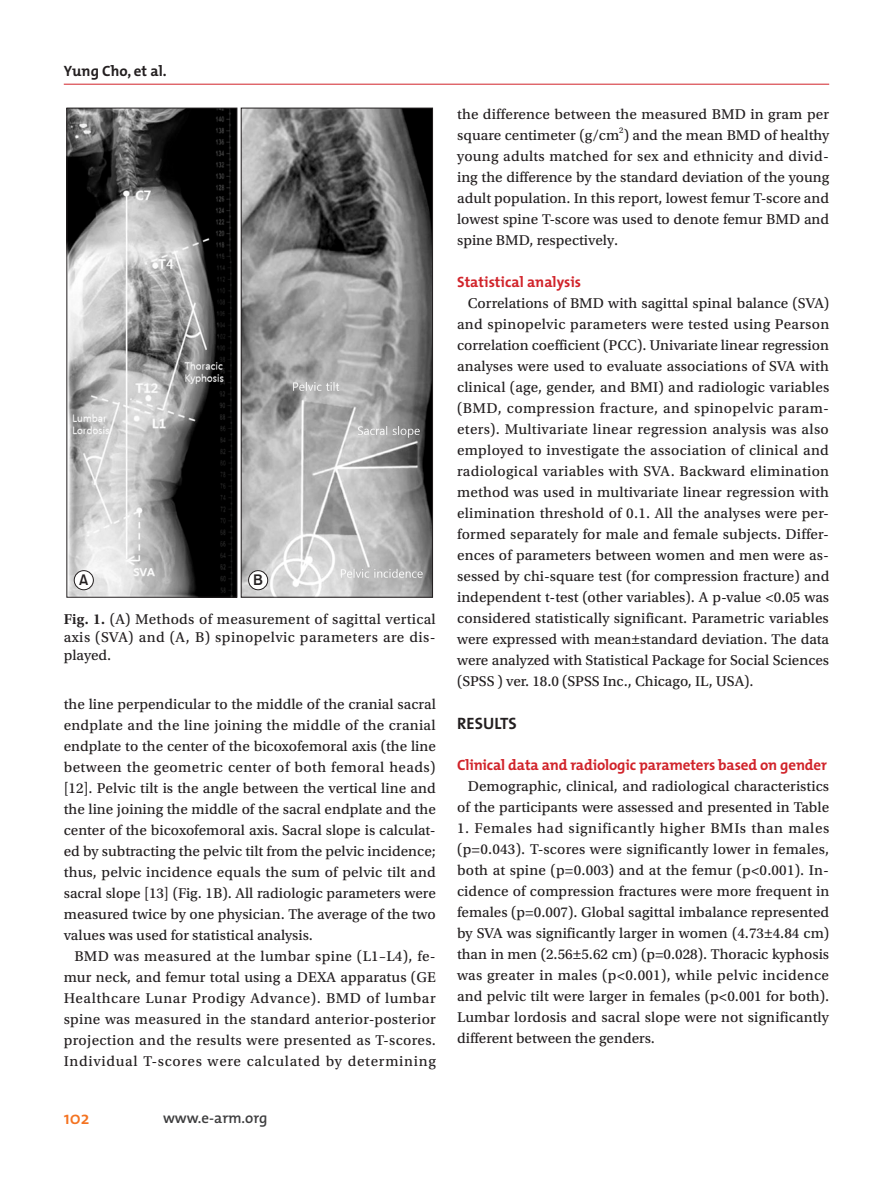
<style>
.page{position:relative;width:893px;height:1191px;background:#fff}
.page>*{position:absolute;margin:0;border:0;box-sizing:border-box;transform-origin:0 0}
.t1{font:600 18px "The Mix";color:#f47321}
.서론{font:700 16.5px "The Mix";color:#231f20}
.바탕글{font:15px/21px "Utopia Std Capt";color:#231f20;text-align:justify}
.그림{font:15px/18px "Utopia Std Capt";letter-spacing:.03em;color:#231f20;text-align:justify}
._1{font:700 15px "The Mix";letter-spacing:-.01em;color:#d1232a}
.쪽제목_짝{font:700 15px "The Mix";color:#231f20}
.t2{font:600 15px "The Mix";color:#3e3e3f}
.t3{font:15px "Gothic 725 BT Bold A";color:#231f20}
.바탕글-2{font:8.7px "Utopia Std Capt";color:#231f20}
.s1{font-family:"Utopia Std";font-weight:600}
</style>
<div class="page">
<hr style="left:64px;top:84px;width:765px;height:1px;background:#d1232a">
<svg style="left:66px;top:108px;width:367px;height:490px;background:#858585"></svg>
<div style="left:74px;top:570px;width:19px;height:20px;background:#fff;border-radius:50%"></div>
<div style="left:74px;top:570px;width:20px;height:20px;border:1px solid #231f20;border-radius:50%"></div>
<div style="left:249px;top:570px;width:19px;height:20px;background:#fff;border-radius:50%"></div>
<div style="left:248px;top:570px;width:20px;height:20px;border:1px solid #231f20;border-radius:50%"></div>
<p class="쪽제목_짝" style="left:64px;top:59px;width:104px">Yung Cho, et al.</p>
<p class="t3" style="left:79px;top:571px;width:11px">A</p>
<p class="t3" style="left:253px;top:571px;width:11px">B</p>
<p class="그림" style="left:64px;top:610px;width:374px"><span class="s1">Fig. 1.</span> (A) Methods of measurement of sagittal vertical axis (SVA) and (A, B) spinopelvic parameters are dis&shy;played.</p>
<p class="바탕글" style="left:64px;top:693px;width:374px">the line perpendicular to the middle of the cranial sacral endplate and the line joining the middle of the cranial endplate to the center of the bicoxofemoral axis (the line between the geometric center of both femoral heads) [12]. Pelvic tilt is the angle between the vertical line and the line joining the middle of the sacral endplate and the center of the bicoxofemoral axis. Sacral slope is calculat&shy;ed by subtracting the pelvic tilt from the pelvic incidence; thus, pelvic incidence equals the sum of pelvic tilt and sacral slope [13] (Fig. 1B). All radiologic parameters were measured twice by one physician. The average of the two values was used for statistical analysis.</p>
<p class="바탕글" style="left:64px;top:945px;width:374px;text-indent:11px">BMD was measured at the lumbar spine (L1–L4), fe&shy;mur neck, and femur total using a DEXA apparatus (GE Healthcare Lunar Prodigy Advance). BMD of lumbar spine was measured in the standard anterior-posterior projection and the results were presented as T-scores.<br>Individual T-scores were calculated by determining</p>
<p class="t1" style="left:64px;top:1102px;width:27px">102</p>
<p class="t2" style="left:163px;top:1105px;width:106px">www.e-arm.org</p>
<p class="바탕글" style="left:457px;top:104px;width:374px">the difference between the measured BMD in gram per square centimeter (g/cm ) and the mean BMD of healthy</p>
<p class="바탕글-2" style="left:619px;top:125px;width:6px">2</p>
<p class="바탕글" style="left:457px;top:146px;width:374px">young adults matched for sex and ethnicity and divid&shy;ing the difference by the standard deviation of the young adult population. In this report, lowest femur T-score and lowest spine T-score was used to denote femur BMD and spine BMD, respectively.</p>
<p class="_1" style="left:457px;top:269px;width:126px">Statistical analysis</p>
<p class="바탕글" style="left:457px;top:293px;width:374px;text-indent:11px">Correlations of BMD with sagittal spinal balance (SVA) and spinopelvic parameters were tested using Pearson correlation coefficient (PCC). Univariate linear regression analyses were used to evaluate associations of SVA with clinical (age, gender, and BMI) and radiologic variables (BMD, compression fracture, and spinopelvic param&shy;eters). Multivariate linear regression analysis was also employed to investigate the association of clinical and radiological variables with SVA. Backward elimination method was used in multivariate linear regression with elimination threshold of 0.1. All the analyses were per&shy;formed separately for male and female subjects. Differ&shy;ences of parameters between women and men were as&shy;sessed by chi-square test (for compression fracture) and independent t-test (other variables). A p-value &lt;0.05 was considered statistically significant. Parametric variables were expressed with mean±standard deviation. The data were analyzed with Statistical Package for Social Sciences (SPSS ) ver. 18.0 (SPSS Inc., Chicago, IL, USA).</p>
<p class="서론" style="left:457px;top:710px;width:61px">RESULTS</p>
<p class="_1" style="left:457px;top:752px;width:371px">Clinical data and radiologic parameters based on gender</p>
<p class="바탕글" style="left:457px;top:776px;width:374px;text-align:right">Demographic, clinical, and radiological characteristics of the participants were assessed and presented in Table</p>
<p class="바탕글" style="left:457px;top:818px;width:374px">1. Females had significantly higher BMIs than males (p=0.043). T-scores were significantly lower in females, both at spine (p=0.003) and at the femur (p&lt;0.001). In&shy;cidence of compression fractures were more frequent in females (p=0.007). Global sagittal imbalance represented by SVA was significantly larger in women (4.73±4.84 cm) than in men (2.56±5.62 cm) (p=0.028). Thoracic kyphosis was greater in males (p&lt;0.001), while pelvic incidence and pelvic tilt were larger in females (p&lt;0.001 for both).<br>Lumbar lordosis and sacral slope were not significantly different between the genders.</p>
</div>
